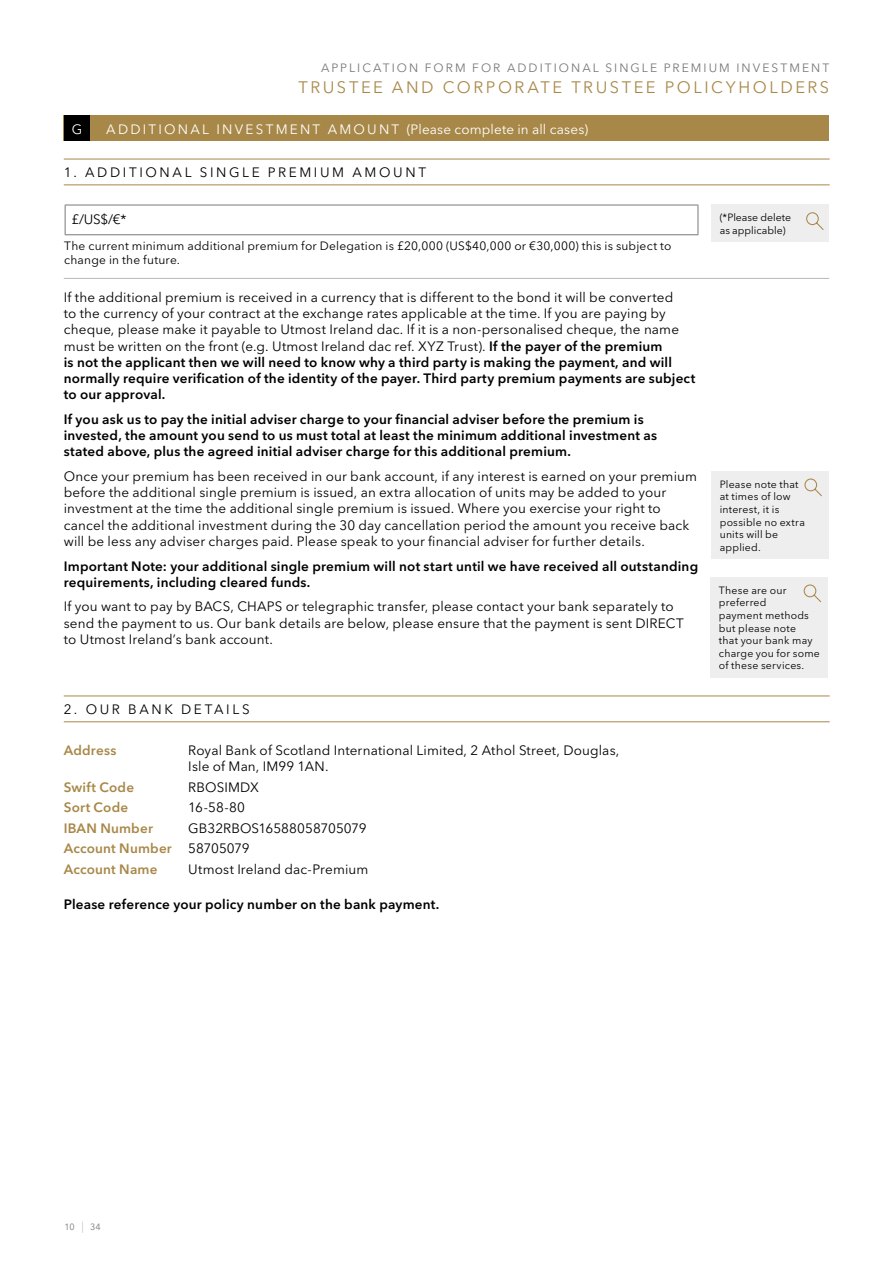
<style>
.page{position:relative;width:893px;height:1263px;background:#fff}
.page>*{position:absolute;margin:0;border:0;box-sizing:border-box;transform-origin:0 0}
.t1{font:16.5px "Avenir Next LT Pro";letter-spacing:.155em;color:#a88848}
.t2{font:13.5px/16.2px "Avenir Next LT Pro";letter-spacing:.01em;color:#000}
.t3{font:600 13.5px/16.2px "Avenir Next LT Pro";letter-spacing:.015em;color:#000}
.t4{font:13.5px "Avenir Next LT Pro";letter-spacing:.165em;color:#fff}
.t5{font:600 13.5px "Avenir Next LT Pro";letter-spacing:.015em;color:#a88848}
.t6{font:13.5px "Avenir Next LT Pro";letter-spacing:.195em;color:#000}
.t7{font:12px/14.4px "Avenir Next LT Pro";letter-spacing:.015em;color:#000}
.t8{font:12px "Avenir Next LT Pro";letter-spacing:.17em;color:#77787b}
.t9{font:10.5px/12.6px "Avenir Next LT Pro";letter-spacing:.02em;color:#000}
.t10{font:10.5px/12.6px "Avenir Next LT Pro";color:#000}
.t11{font:9px "Avenir Next LT Pro";color:#77787b}
.s1{font-weight:600}
.s2{font-weight:400;color:#000}
.s3{font-weight:600;color:#a88848}
.s4{font-weight:200;font-size:11.25px}
</style>
<div class="page">
<hr style="left:64px;top:278px;width:765px;height:1px;background:#b7b9bb">
<hr style="left:64px;top:696px;width:766px;height:1px;background:#a88848">
<hr style="left:64px;top:721px;width:766px;height:1px;background:#a88848">
<hr style="left:64px;top:159px;width:766px;height:1px;background:#a88848">
<hr style="left:64px;top:184px;width:766px;height:1px;background:#a88848">
<div style="left:711px;top:471px;width:118px;height:88px;background:#eeeeef"></div>
<div style="left:710px;top:577px;width:118px;height:101px;background:#eeeeef"></div>
<svg style="left:804px;top:478px;width:18px;height:19px"></svg>
<svg style="left:803px;top:584px;width:19px;height:19px"></svg>
<div style="left:64px;top:115px;width:765px;height:25px;background:#a88848"></div>
<div style="left:64px;top:115px;width:25px;height:25px;background:#000"></div>
<div style="left:711px;top:205px;width:118px;height:37px;background:#eeeeef"></div>
<svg style="left:806px;top:212px;width:18px;height:18px"></svg>
<hr style="left:65px;top:205px;width:633px;height:1px;background:#77787b">
<svg style="left:65px;top:205px;width:1px;height:29px"></svg>
<svg style="left:698px;top:205px;width:1px;height:29px"></svg>
<hr style="left:65px;top:234px;width:633px;height:1px;background:#77787b">
<p class="t8" style="left:321px;top:61px;width:36px">Applic</p>
<p class="t8" style="left:373px;top:61px;width:144px">ation f orm f or Addi</p>
<p class="t8" style="left:545px;top:61px;width:286px">ti onal Si ngl e P remiu m i nvestment</p>
<p class="t1" style="left:298px;top:77px;width:407px">Tru stee and corporate tru stee policyh</p>
<p class="t1" style="left:753px;top:77px;width:78px">old ers</p>
<p class="t4" style="left:72px;top:121px;width:26px">G Addi</p>
<p class="t4" style="left:149px;top:121px;width:441px">ti onal i nvestment amou nt (Please complete in all cases)</p>
<p class="t2" style="left:64px;top:164px;width:33px">1. Addi</p>
<p class="t6" style="left:129px;top:164px;width:299px">ti onal si ngl e premiu m amou nt</p>
<p class="t2" style="left:72px;top:211px;width:56px">£/US$/€*</p>
<p class="t7" style="left:64px;top:239px;width:609px">The current minimum additional premium for Delegation is £20,000 (US$40,000 or €30,000) this is subject to change in the future.</p>
<p class="t2" style="left:64px;top:289px;width:633px">If the additional premium is received in a currency that is different to the bond it will be converted<br>to the currency of your contract at the exchange rates applicable at the time. If you are paying by cheque, please make it payable to Utmost Ireland dac. If it is a non-personalised cheque, the name must be written on the front (e.g. Utmost Ireland dac ref. XYZ Trust). <span class="s1">If the payer of the premium<br>is not the applicant then we will need to know why a third party is making the payment, and will normally require verification of the identity of the payer. Third party premium payments are subject to our approval.</span></p>
<p class="t3" style="left:64px;top:411px;width:595px">If you ask us to pay the initial adviser charge to your financial adviser before the premium is invested, the amount you send to us must total at least the minimum additional investment as stated above, plus the agreed initial adviser charge for this additional premium.</p>
<p class="t2" style="left:64px;top:468px;width:635px">Once your premium has been received in our bank account, if any interest is earned on your premium before the additional single premium is issued, an extra allocation of units may be added to your investment at the time the additional single premium is issued. Where you exercise your right to cancel the additional investment during the 30 day cancellation period the amount you receive back will be less any adviser charges paid. Please speak to your financial adviser for further details.</p>
<p class="t3" style="left:64px;top:558px;width:636px">Important Note: your additional single premium will not start until we have received all outstanding requirements, including cleared funds.</p>
<p class="t2" style="left:64px;top:599px;width:203px">If you want to pay by BACS, CHAPS</p>
<p class="t2" style="left:64px;top:599px;width:621px;text-indent:222px">or telegraphic transfer, please contact your bank separately to send the payment to us. Our bank details are below, please ensure that the payment is sent DIRECT to Utmost Ireland’s bank account.</p>
<p class="t2" style="left:64px;top:701px;width:187px">2. Ou r bank detail s</p>
<p class="t2" style="left:188px;top:742px;width:433px;text-indent:8px">oyal Bank of Scotland International Limited, 2 Athol Street, Douglas,<br>Isle of Man, IM99 1AN.</p>
<p class="t5" style="left:64px;top:779px;width:103px">Swift Code <span class="s2">R</span></p>
<p class="t2" style="left:197px;top:779px;width:64px">BOSIM DX</p>
<p class="t5" style="left:64px;top:799px;width:66px">Sort Code</p>
<p class="t2" style="left:188px;top:799px;width:58px">16-58-80</p>
<p class="t5" style="left:64px;top:820px;width:91px">IBAN Number</p>
<p class="t5" style="left:64px;top:742px;width:83px">Address <span class="s2">R</span></p>
<p class="t2" style="left:64px;top:818px;width:304px;line-height:20.4px;text-indent:125px">GB32RBOS16588058705079<br><span class="s3">Account Number</span> 58705079<br><span class="s3">Account Name</span></p>
<p class="t2" style="left:188px;top:861px;width:182px">Utmost Ireland dac-Premium</p>
<p class="t3" style="left:64px;top:896px;width:377px">Please reference your policy number on the bank payment.</p>
<p class="t10" style="left:720px;top:211px;width:73px">(*Please delete as applicable)</p>
<p class="t9" style="left:720px;top:478px;width:87px">Please note that at times of low interest, it is possible no extra units will be applied.</p>
<p class="t9" style="left:719px;top:584px;width:102px">These are our preferred<br>payment methods but please note<br>that your bank may charge you for some of these services.</p>
<p class="t11" style="left:64px;top:1222px;width:38px">10 <span class="s4">|</span> 34</p>
</div>
